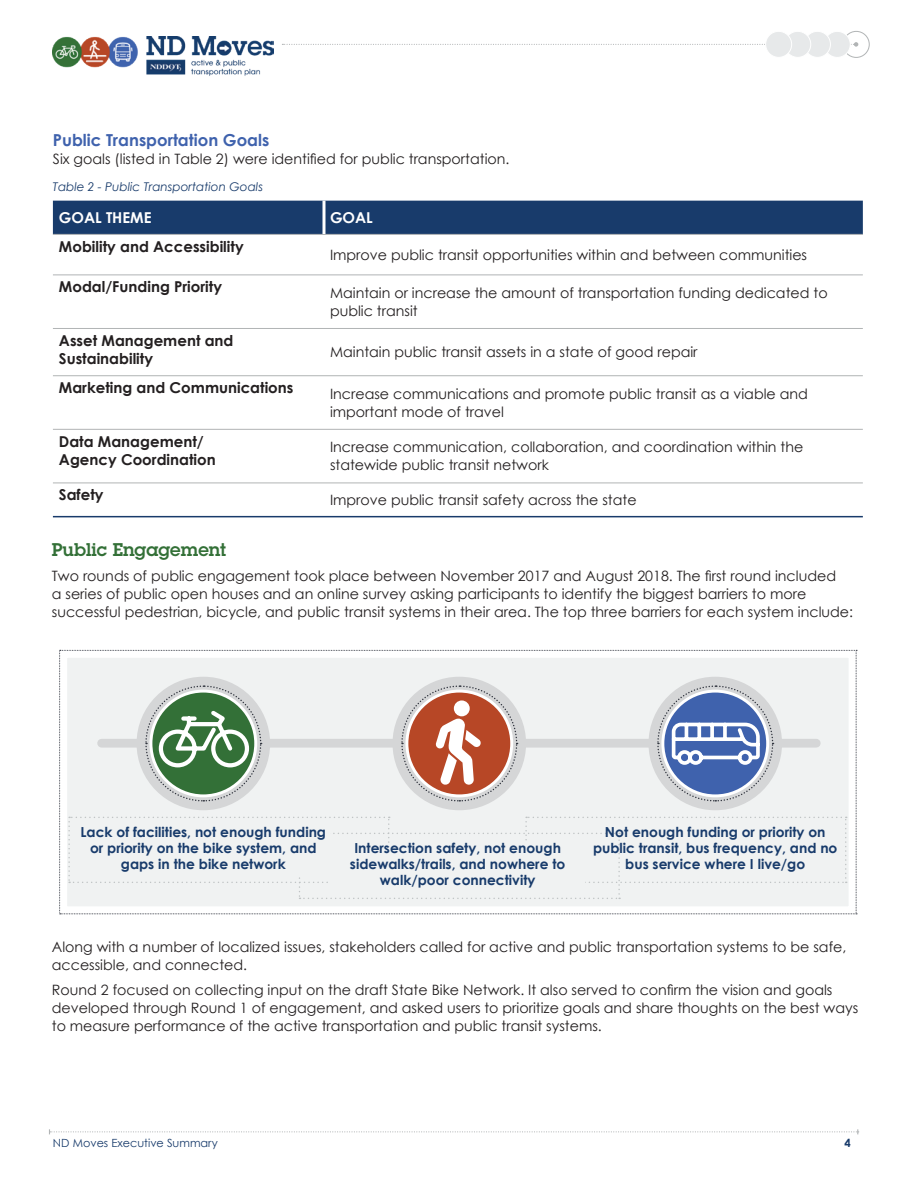
<style>
.page{position:relative;width:918px;height:1188px;background:#fff}
.page>*{position:absolute;margin:0;border:0;box-sizing:border-box;transform-origin:0 0}
.t1{font:600 18px "Lubalin Graph Std";color:#337037}
.t2{font:700 16.5px "Century Gothic";color:#3f62ad}
.t3{font:700 15px/18px "Century Gothic";color:#231f20}
.t4{font:700 15px "Century Gothic";color:#fff}
.t5{font:14.25px/18px "Century Gothic";color:#231f20}
.t6{font:700 13.8px/16px "Century Gothic";color:#183b6b;text-align:center}
.t7{font:italic 12px "Century Gothic";color:#183b6b}
.t8{font:11.25px "Century Gothic";color:#183b6b}
.t9{font:700 11.25px "Century Gothic";color:#183b6b}
</style>
<div class="page">
<img style="left:53px;top:37px;width:221px;height:39px">
<div style="left:843px;top:31px;width:27px;height:27px;border:1px solid #b1b4b5;border-radius:50%"></div>
<svg style="left:282px;top:42px;width:576px;height:5px"></svg>
<svg style="left:49px;top:1129px;width:810px;height:5px"></svg>
<div style="left:824px;top:31px;width:26px;height:26px;background:#e7e9ea;border-radius:50%"></div>
<div style="left:824px;top:31px;width:27px;height:27px;border:1px solid #fff;border-radius:50%"></div>
<div style="left:804px;top:31px;width:26px;height:26px;background:#e7e9ea;border-radius:50%"></div>
<div style="left:804px;top:31px;width:27px;height:27px;border:1px solid #fff;border-radius:50%"></div>
<div style="left:785px;top:31px;width:26px;height:26px;background:#e7e9ea;border-radius:50%"></div>
<div style="left:784px;top:31px;width:27px;height:27px;border:1px solid #fff;border-radius:50%"></div>
<div style="left:766px;top:31px;width:26px;height:26px;background:#e7e9ea;border-radius:50%"></div>
<div style="left:765px;top:31px;width:27px;height:27px;border:1px solid #fff;border-radius:50%"></div>
<div style="left:53px;top:201px;width:810px;height:33px;background:#183b6b"></div>
<hr style="left:53px;top:234px;width:271px;height:1px;background:#b1b4b5">
<hr style="left:324px;top:234px;width:539px;height:1px;background:#b1b4b5">
<hr style="left:53px;top:275px;width:271px;height:1px;background:#b1b4b5">
<hr style="left:324px;top:275px;width:539px;height:1px;background:#b1b4b5">
<hr style="left:53px;top:328px;width:271px;height:1px;background:#b1b4b5">
<hr style="left:324px;top:328px;width:539px;height:1px;background:#b1b4b5">
<hr style="left:53px;top:375px;width:271px;height:1px;background:#b1b4b5">
<hr style="left:324px;top:375px;width:539px;height:1px;background:#b1b4b5">
<hr style="left:53px;top:429px;width:271px;height:1px;background:#b1b4b5">
<hr style="left:324px;top:429px;width:539px;height:1px;background:#b1b4b5">
<hr style="left:53px;top:483px;width:271px;height:1px;background:#b1b4b5">
<hr style="left:324px;top:483px;width:539px;height:1px;background:#b1b4b5">
<svg style="left:322px;top:201px;width:4px;height:33px"></svg>
<hr style="left:53px;top:516px;width:271px;height:1px;background:#183b6b">
<hr style="left:324px;top:516px;width:539px;height:1px;background:#183b6b">
<svg style="left:59px;top:650px;width:798px;height:264px"></svg>
<div style="left:77px;top:827px;width:253px;height:48px;background:#f0f2f2"></div>
<div style="left:331px;top:843px;width:253px;height:49px;background:#f0f2f2"></div>
<p class="t2" style="left:53px;top:128px;width:218px">Public Transportation Goals</p>
<p class="t5" style="left:53px;top:150px;width:458px">Six goals (listed in Table 2) were identified for public transportation.</p>
<p class="t7" style="left:53px;top:179px;width:212px">Table 2 - Public Transportation Goals</p>
<p class="t4" style="left:59px;top:206px;width:94px">GOAL THEME</p>
<p class="t4" style="left:330px;top:206px;width:44px">GOAL</p>
<p class="t3" style="left:59px;top:237px;width:186px">Mobility and Accessibility</p>
<p class="t5" style="left:330px;top:246px;width:479px">Improve public transit opportunities within and between communities</p>
<p class="t3" style="left:59px;top:277px;width:165px">Modal/Funding Priority</p>
<p class="t5" style="left:330px;top:284px;width:499px">Maintain or increase the amount of transportation funding dedicated to public transit</p>
<p class="t3" style="left:59px;top:331px;width:176px">Asset Management and<br>Sustainability</p>
<p class="t5" style="left:330px;top:343px;width:369px">Maintain public transit assets in a state of good repair</p>
<p class="t3" style="left:59px;top:378px;width:236px">Marketing and Communications</p>
<p class="t5" style="left:330px;top:385px;width:480px">Increase communications and promote public transit as a viable and important mode of travel</p>
<p class="t3" style="left:59px;top:431px;width:158px">Data Management/<br>Agency Coordination</p>
<p class="t5" style="left:330px;top:438px;width:475px">Increase communication, collaboration, and coordination within the statewide public transit network</p>
<p class="t3" style="left:59px;top:485px;width:46px">Safety</p>
<p class="t5" style="left:330px;top:491px;width:308px">Improve public transit safety across the state</p>
<p class="t1" style="left:52px;top:538px;width:176px">Public Engagement</p>
<p class="t5" style="left:52px;top:567px;width:803px">Two rounds of public engagement took place between November 2017 and August 2018. The first round included<br>a series of public open houses and an online survey asking participants to identify the biggest barriers to more successful pedestrian, bicycle, and public transit systems in their area. The top three barriers for each system include:</p>
<p class="t6" style="left:81px;top:824px;width:247px">Lack of facilities, not enough funding or priority on the bike system, and gaps in the bike network</p>
<p class="t6" style="left:350px;top:840px;width:217px">Intersection safety, not enough sidewalks/trails, and nowhere to walk/poor connectivity</p>
<p class="t6" style="left:593px;top:824px;width:246px">Not enough funding or priority on public transit, bus frequency, and no bus service where I live/go</p>
<p class="t5" style="left:52px;top:938px;width:796px">Along with a number of localized issues, stakeholders called for active and public transportation systems to be safe, accessible, and connected.</p>
<p class="t5" style="left:52px;top:981px;width:808px">Round 2 focused on collecting input on the draft State Bike Network. It also served to confirm the vision and goals developed through Round 1 of engagement, and asked users to prioritize goals and share thoughts on the best ways to measure performance of the active transportation and public transit systems.</p>
<p class="t8" style="left:53px;top:1136px;width:166px">ND Moves Executive Summary</p>
<p class="t9" style="left:845px;top:1135px;width:8px">4</p>
</div>
